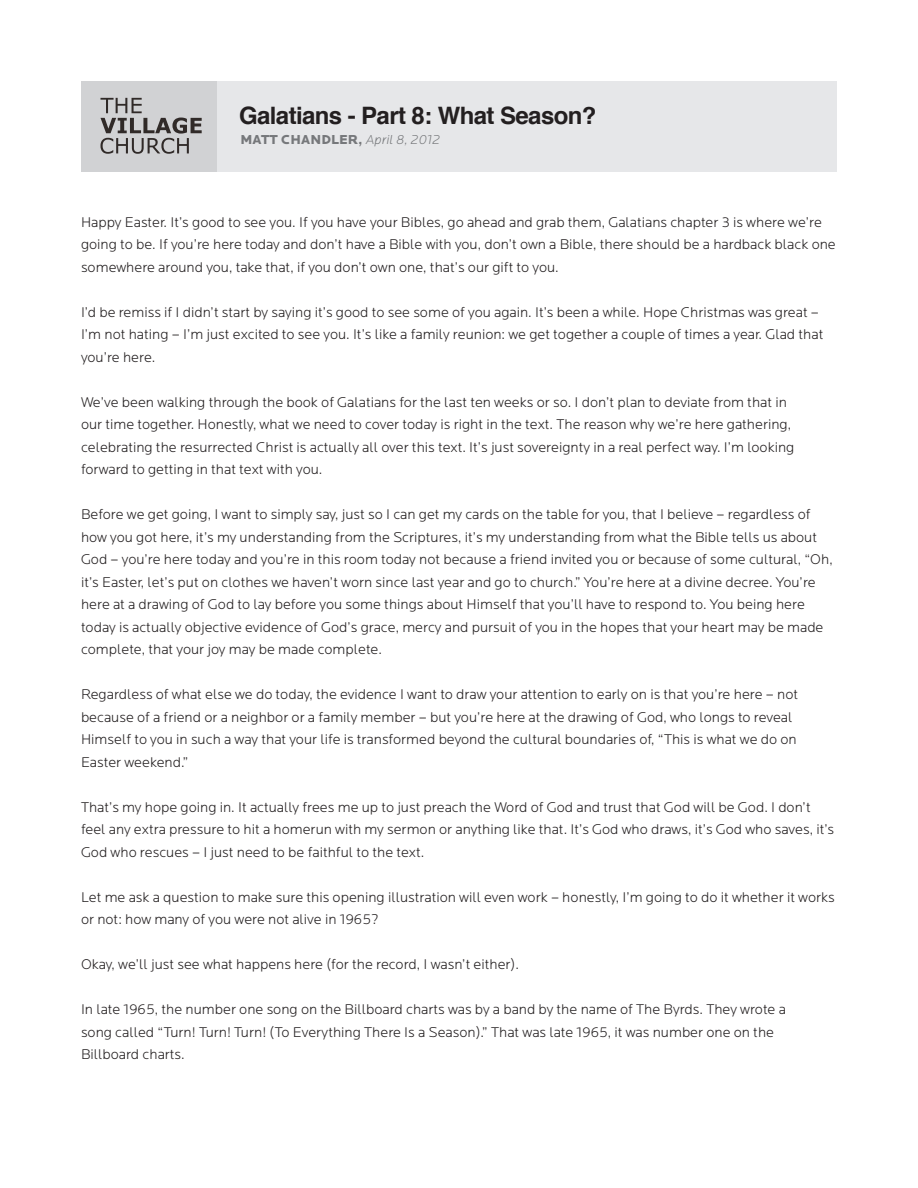
<style>
.page{position:relative;width:918px;height:1188px;background:#fff}
.page>*{position:absolute;margin:0;border:0;box-sizing:border-box;transform-origin:0 0}
.t1{font:700 24px "Helvetica";letter-spacing:-.025em;color:#231f20}
.t2{font:300 14.7px/22.5px "Locator";color:#231f20}
.t3{font:900 13.5px "Locator";letter-spacing:.01em;color:#76787b}
.s1{font-weight:700}
.s2{font-weight:300;font-style:italic}
</style>
<div class="page">
<div style="left:81px;top:81px;width:756px;height:90px;background:#e6e7e9"></div>
<div style="left:81px;top:81px;width:135px;height:90px;background:#d1d2d4"></div>
<svg style="left:100px;top:98px;width:102px;height:56px"></svg>
<p class="t1" style="left:239px;top:96px;width:359px">Galatians - Part 8: What Season?</p>
<p class="t3" style="left:240px;top:131px;width:201px">MATT CHANDLER<span class="s1">,</span> <span class="s2">April 8, 2012</span></p>
<p class="t2" style="left:81px;top:211px;width:756px">Happy Easter. It’s good to see you. If you have your Bibles, go ahead and grab them, Galatians chapter 3 is where we’re going to be. If you’re here today and don’t have a Bible with you, don’t own a Bible, there should be a hardback black one somewhere around you, take that, if you don’t own one, that’s our gift to you.</p>
<p class="t2" style="left:81px;top:301px;width:744px">I’d be remiss if I didn’t start by saying it’s good to see some of you again. It’s been a while. Hope Christmas was great –<br>I’m not hating – I’m just excited to see you. It’s like a family reunion: we get together a couple of times a year. Glad that you’re here.</p>
<p class="t2" style="left:81px;top:391px;width:715px">We’ve been walking through the book of Galatians for the last ten weeks or so. I don’t plan to deviate from that in our time together. Honestly, what we need to cover today is right in the text. The reason why we’re here gathering, celebrating the resurrected Christ is actually all over this text. It’s just sovereignty in a real perfect way. I’m looking forward to getting in that text with you.</p>
<p class="t2" style="left:81px;top:504px;width:753px">Before we get going, I want to simply say, just so I can get my cards on the table for you, that I believe – regardless of how you got here, it’s my understanding from the Scriptures, it’s my understanding from what the Bible tells us about God – you’re here today and you’re in this room today not because a friend invited you or because of some cultural, “Oh, it’s Easter, let’s put on clothes we haven’t worn since last year and go to church.” You’re here at a divine decree. You’re here at a drawing of God to lay before you some things about Himself that you’ll have to respond to. You being here today is actually objective evidence of God’s grace, mercy and pursuit of you in the hopes that your heart may be made complete, that your joy may be made complete.</p>
<p class="t2" style="left:81px;top:684px;width:719px">Regardless of what else we do today, the evidence I want to draw your attention to early on is that you’re here – not because of a friend or a neighbor or a family member – but you’re here at the drawing of God, who longs to reveal Himself to you in such a way that your life is transformed beyond the cultural boundaries of, “This is what we do on Easter weekend.”</p>
<p class="t2" style="left:81px;top:796px;width:755px">That’s my hope going in. It actually frees me up to just preach the Word of God and trust that God will be God. I don’t feel any extra pressure to hit a homerun with my sermon or anything like that. It’s God who draws, it’s God who saves, it’s<br>God who rescues – I just need to be faithful to the text.</p>
<p class="t2" style="left:81px;top:886px;width:755px">Let me ask a question to make sure this opening illustration will even work – honestly, I’m going to do it whether it works or not: how many of you were not alive in 1965?</p>
<p class="t2" style="left:81px;top:954px;width:439px">Okay, we’ll just see what happens here (for the record, I wasn’t either).</p>
<p class="t2" style="left:81px;top:999px;width:706px">In late 1965, the number one song on the Billboard charts was by a band by the name of The Byrds. They wrote a</p>
<p class="t2" style="left:81px;top:1021px;width:695px">song called “Turn! Turn! Turn! (To Everything There Is a Season).” That was late 1965, it was number one on the</p>
<p class="t2" style="left:81px;top:1044px;width:105px">Billboard charts.</p>
</div>
